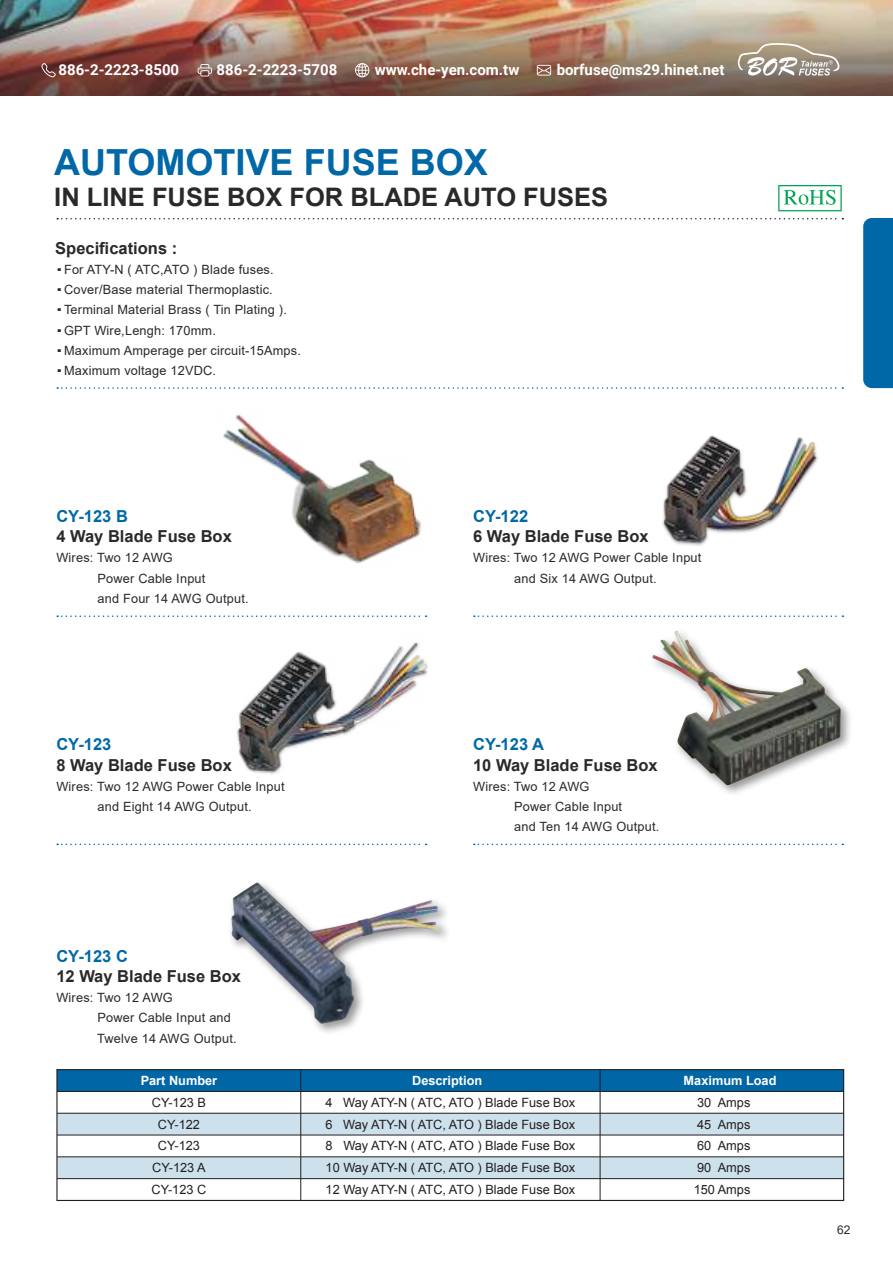
<style>
.page{position:relative;width:893px;height:1263px;background:#fff}
.page>*{position:absolute;margin:0;border:0;box-sizing:border-box;transform-origin:0 0}
.t1{font:700 36px "Arial";color:#0068a6}
.t2{font:30px "Arial";color:#2b2829}
.t3{font:700 25.5px "Arial";color:#2b2829}
.t4{font:700 16.5px "Arial";color:#2b2829}
.t5{font:700 16.5px "Arial";color:#0068a6}
.t6{font:700 15px "Roboto";color:#fff}
.t7{font:12.75px/20.2px "Arial";letter-spacing:.015em;color:#2b2829}
.t8{font:12.75px/21.8px "Arial";color:#221f1f;text-align:justify}
.t9{font:700 12.75px "Arial";color:#fff}
.t10{font:12px "Arial";color:#2b2829}
</style>
<div class="page">
<img style="left:0;top:0;width:892px;height:96px">
<svg style="left:738px;top:43px;width:101px;height:33px;background:#b3a99a"></svg>
<svg style="left:41px;top:63px;width:15px;height:15px"></svg>
<svg style="left:198px;top:64px;width:14px;height:12px"></svg>
<svg style="left:537px;top:65px;width:14px;height:11px"></svg>
<svg style="left:355px;top:63px;width:14px;height:14px"></svg>
<svg style="left:57px;top:218px;width:786px;height:1px"></svg>
<svg style="left:57px;top:387px;width:786px;height:2px"></svg>
<svg style="left:57px;top:615px;width:370px;height:2px"></svg>
<svg style="left:474px;top:615px;width:369px;height:2px"></svg>
<img style="left:662px;top:435px;width:156px;height:111px">
<img style="left:237px;top:642px;width:190px;height:132px">
<svg style="left:57px;top:843px;width:370px;height:2px"></svg>
<svg style="left:474px;top:843px;width:369px;height:2px"></svg>
<img style="left:223px;top:414px;width:199px;height:150px">
<div style="left:649px;top:627px;width:204px;height:170px;background:#2b2829;opacity:.5"></div>
<img style="left:652px;top:631px;width:189px;height:155px">
<div style="left:228px;top:879px;width:224px;height:157px;background:#2b2829;opacity:.5"></div>
<img style="left:231px;top:882px;width:209px;height:142px">
<div style="left:863px;top:218px;width:30px;height:170px;background:#0068a6"></div>
<div style="left:57px;top:1069px;width:787px;height:22px;background:#0066a5"></div>
<div style="left:57px;top:1113px;width:787px;height:22px;background:#cde1ed"></div>
<div style="left:57px;top:1157px;width:787px;height:22px;background:#cde1ed"></div>
<hr style="left:300px;top:1069px;width:1px;height:131px;background:#221f1f">
<hr style="left:600px;top:1069px;width:1px;height:131px;background:#221f1f">
<div style="left:56px;top:1069px;width:788px;height:132px;border:1px solid #221f1f"></div>
<hr style="left:57px;top:1091px;width:787px;height:1px;background:#221f1f">
<hr style="left:57px;top:1113px;width:787px;height:1px;background:#221f1f">
<hr style="left:57px;top:1156px;width:787px;height:1px;background:#221f1f">
<hr style="left:57px;top:1178px;width:787px;height:1px;background:#221f1f">
<hr style="left:57px;top:1135px;width:787px;height:1px;background:#221f1f">
<svg style="left:778px;top:185px;width:64px;height:26px"></svg>
<p class="t6" style="left:58px;top:63px;width:122px">886-2-2223-8500</p>
<p class="t6" style="left:217px;top:63px;width:122px">886-2-2223-5708</p>
<p class="t6" style="left:375px;top:63px;width:146px">www.che-yen.com.tw</p>
<p class="t6" style="left:557px;top:63px;width:169px">borfuse@ms29.hinet.net</p>
<h1 class="t1" style="left:54px;top:149px;width:435px">AUTOMOTIVE FUSE BOX</h1>
<h3 class="t3" style="left:54px;top:187px;width:555px">IN LINE FUSE BOX FOR BLADE AUTO FUSES</h3>
<p class="t4" style="left:55px;top:236px;width:123px">Specifications :</p>
<h2 class="t2" style="left:55px;top:249px;width:10px">.</h2>
<p class="t7" style="left:64px;top:260px;width:211px">For ATY-N ( ATC,ATO ) Blade fuses.</p>
<h2 class="t2" style="left:55px;top:269px;width:10px">.</h2>
<p class="t7" style="left:64px;top:281px;width:210px">Cover/Base material Thermoplastic.</p>
<h2 class="t2" style="left:55px;top:289px;width:10px">.</h2>
<p class="t7" style="left:64px;top:301px;width:224px">Terminal Material Brass ( Tin Plating ).</p>
<h2 class="t2" style="left:55px;top:309px;width:10px">.</h2>
<p class="t7" style="left:64px;top:321px;width:153px">GPT Wire,Lengh: 170mm.</p>
<h2 class="t2" style="left:55px;top:330px;width:10px">.</h2>
<p class="t7" style="left:64px;top:341px;width:238px">Maximum Amperage per circuit-15Amps.</p>
<h2 class="t2" style="left:55px;top:350px;width:10px">.</h2>
<p class="t7" style="left:64px;top:362px;width:154px">Maximum voltage 12VDC.</p>
<p class="t5" style="left:56px;top:510px;width:73px">CY-123 B</p>
<p class="t4" style="left:56px;top:530px;width:177px">4 Way Blade Fuse Box</p>
<p class="t7" style="left:97px;top:549px;width:153px;text-indent:-41px">Wires: Two 12 AWG<br>Power Cable Input<br>and Four 14 AWG Output.</p>
<p class="t5" style="left:56px;top:738px;width:57px">CY-123</p>
<p class="t4" style="left:56px;top:759px;width:177px">8 Way Blade Fuse Box</p>
<p class="t7" style="left:97px;top:777px;width:189px;text-indent:-41px">Wires: Two 12 AWG Power Cable Input and Eight 14 AWG Output.</p>
<p class="t5" style="left:56px;top:949px;width:73px">CY-123 C</p>
<p class="t4" style="left:56px;top:970px;width:186px">12 Way Blade Fuse Box</p>
<p class="t7" style="left:97px;top:988px;width:141px;text-indent:-41px">Wires: Two 12 AWG<br>Power Cable Input and<br>Twelve 14 AWG Output.</p>
<p class="t5" style="left:473px;top:510px;width:57px">CY-122</p>
<p class="t4" style="left:473px;top:530px;width:177px">6 Way Blade Fuse Box</p>
<p class="t7" style="left:473px;top:549px;width:230px;text-align:center">Wires: Two 12 AWG Power Cable Input and Six 14 AWG Output.</p>
<p class="t5" style="left:473px;top:738px;width:72px">CY-123 A</p>
<p class="t4" style="left:473px;top:759px;width:186px">10 Way Blade Fuse Box</p>
<p class="t7" style="left:514px;top:777px;width:147px;text-indent:-41px">Wires: Two 12 AWG<br>Power Cable Input<br>and Ten 14 AWG Output.</p>
<p class="t9" style="left:141px;top:1076px;width:78px">Part Number</p>
<p class="t9" style="left:412px;top:1076px;width:72px">Description</p>
<p class="t9" style="left:684px;top:1076px;width:94px">Maximum Load</p>
<p class="t8" style="left:151px;top:1093px;width:56px;text-align:center">CY-123 B<br>CY-122<br>CY-123<br>CY-123 A<br>CY-123 C</p>
<p class="t8" style="left:326px;top:1093px;width:251px">4 Way ATY-N ( ATC, ATO ) Blade Fuse Box 6 Way ATY-N ( ATC, ATO ) Blade Fuse Box 8 Way ATY-N ( ATC, ATO ) Blade Fuse Box 10 Way ATY-N ( ATC, ATO ) Blade Fuse Box 12 Way ATY-N ( ATC, ATO ) Blade Fuse Box</p>
<p class="t8" style="left:694px;top:1093px;width:58px">30 Amps 45 Amps 60 Amps 90 Amps 150 Amps</p>
<p class="t10" style="left:837px;top:1225px;width:15px">62</p>
</div>
